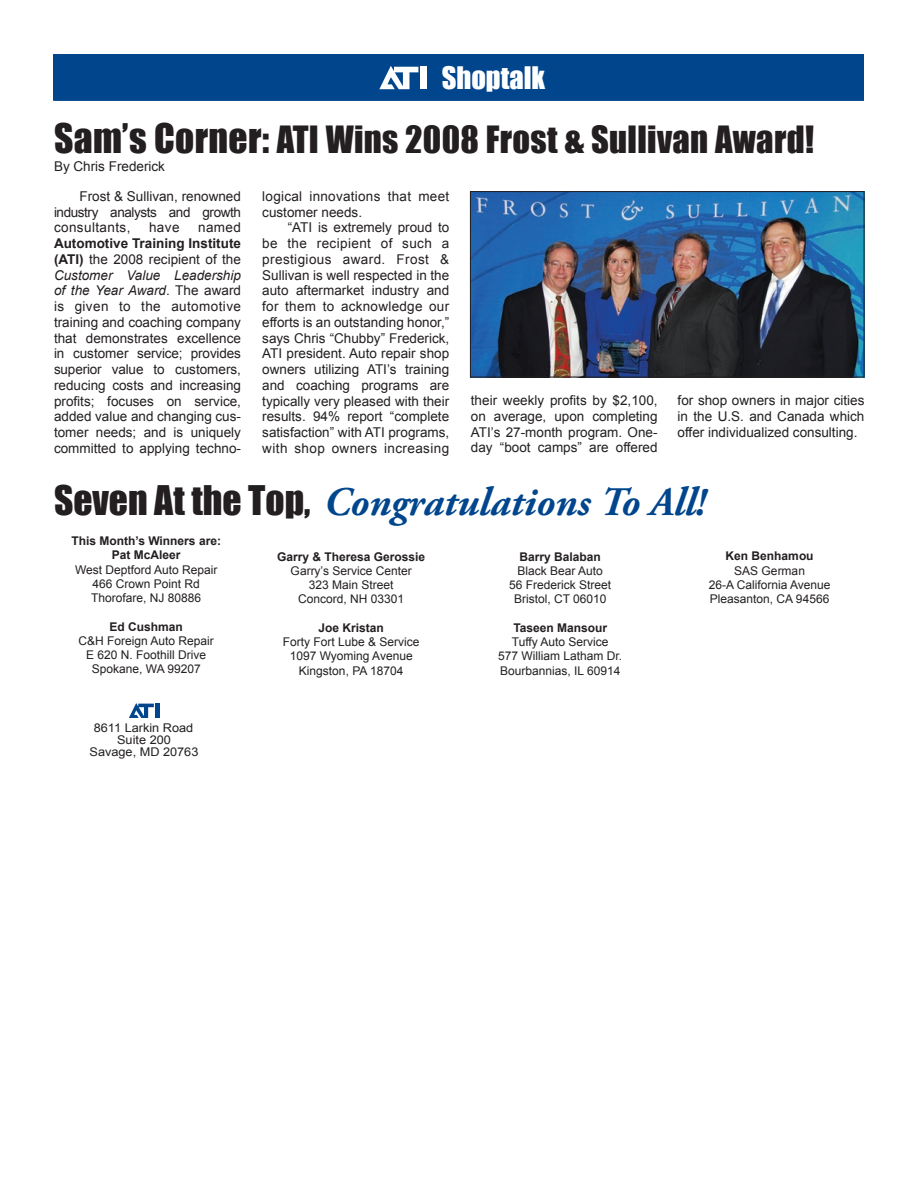
<style>
.page{position:relative;width:918px;height:1188px;background:#fff}
.page>*{position:absolute;margin:0;border:0;box-sizing:border-box;transform-origin:0 0}
.t1{font:italic 700 40.5px "Adobe Garamond Pro";color:#01468d}
.t2{font:34.5px "Impact";letter-spacing:.01em;color:#231f20}
.t3{font:28.5px "Impact";color:#fdfdfd}
.t4{font:28.5px "Impact";color:#fff}
.Body_Text{font:13.5px/15.8px "Arial";color:#231f20;text-align:justify}
.Body_Text-2{font:13.5px/15.8px "Arial";letter-spacing:.02em;color:#231f20}
.t5{font:12px "Arial";color:#231f20}
.t6{font:700 12px/14.2px "Arial";color:#231f20;text-align:center}
.t7{font:12px/12px "Arial";color:#231f20;text-align:center;scale:1.06 1}
.s1{font-size:37.5px}
.s2{font-weight:700}
.s3{font-style:italic}
.s4{font-family:"Impact";font-weight:400;font-style:normal;font-size:37.5px;color:#231f20}
</style>
<div class="page">
<hr style="left:155px;top:704px;width:4px;height:14px;background:#01468d">
<svg style="left:129px;top:703px;width:25px;height:15px"></svg>
<div style="left:54px;top:54px;width:810px;height:47px;background:#01468d"></div>
<img style="left:472px;top:193px;width:390px;height:182px">
<div style="left:470px;top:191px;width:394px;height:186px;border:1px solid #231f20"></div>
<p class="t3" style="left:435px;top:60px;width:104px">Shoptalk</p>
<p class="t4" style="left:442px;top:61px;width:105px">Shoptalk</p>
<p class="t2" style="left:54px;top:118px;width:762px"><span class="s1">Sam’s Corner:</span> ATI Wins 2008 Frost &amp; Sullivan Award!</p>
<p class="Body_Text" style="left:54px;top:159px;width:113px">By Chris Frederick</p>
<p class="Body_Text" style="left:54px;top:188px;width:189px;text-indent:26px">Frost &amp; Sullivan, renowned industry analysts and growth consultants,</p>
<p class="Body_Text" style="left:54px;top:220px;width:189px;text-indent:144px">named <span class="s2">Automotive Training Institute (ATI)</span> the 2008 recipient of the <span class="s3">Customer Value Leadership of the Year Award</span>. The award is given to the automotive training and coaching company that demonstrates excellence in customer service; provides superior value to customers, reducing costs and increasing profits; focuses on service, added value and changing cus&shy;tomer needs; and is uniquely committed to applying techno-</p>
<p class="Body_Text" style="left:149px;top:220px;width:32px">have</p>
<p class="Body_Text-2" style="left:262px;top:188px;width:188px">logical innovations that meet customer needs.</p>
<p class="Body_Text" style="left:262px;top:220px;width:188px;text-indent:26px">“ATI is extremely proud to be the recipient of such a prestigious award. Frost &amp; Sullivan is well respected in the auto aftermarket industry and for them to acknowledge our efforts is an outstanding honor,” says Chris “Chubby” Frederick, ATI president. Auto repair shop owners utilizing ATI’s training and coaching programs are typically very pleased with their results. 94% report “complete satisfaction” with ATI programs, with shop owners increasing</p>
<p class="Body_Text" style="left:471px;top:393px;width:188px">their weekly profits by $2,100, on average, upon completing ATI’s 27-month program. One&shy;day “boot camps” are offered</p>
<p class="Body_Text" style="left:678px;top:392px;width:188px">for shop owners in major cities in the U.S. and Canada which offer individualized consulting.</p>
<p class="t1" style="left:54px;top:479px;width:653px"><span class="s4">Seven At the Top,</span> Congratulations To All!</p>
<p class="t6" style="left:72px;top:534px;width:151px">This Month’s Winners are:<br>Pat McAleer</p>
<p class="t5" style="left:75px;top:563px;width:144px">West Deptford Auto Repair</p>
<p class="t5" style="left:93px;top:577px;width:109px">466 Crown Point Rd</p>
<p class="t5" style="left:91px;top:591px;width:112px">Thorofare, NJ 80886</p>
<p class="t6" style="left:110px;top:619px;width:75px">Ed Cushman</p>
<p class="t5" style="left:79px;top:634px;width:137px">C&amp;H Foreign Auto Repair</p>
<p class="t5" style="left:86px;top:648px;width:122px">E 620 N. Foothill Drive</p>
<p class="t5" style="left:92px;top:662px;width:110px">Spokane, WA 99207</p>
<p class="t7" style="left:90px;top:721px;width:104px">8611 Larkin Road<br>Suite 200<br>Savage, MD 20763</p>
<p class="t6" style="left:277px;top:549px;width:150px">Garry &amp; Theresa Gerossie</p>
<p class="t5" style="left:291px;top:564px;width:123px">Garry’s Service Center</p>
<p class="t5" style="left:309px;top:578px;width:86px">323 Main Street</p>
<p class="t5" style="left:298px;top:592px;width:108px">Concord, NH 03301</p>
<p class="t6" style="left:319px;top:621px;width:67px">Joe Kristan</p>
<p class="t5" style="left:283px;top:635px;width:138px">Forty Fort Lube &amp; Service</p>
<p class="t5" style="left:290px;top:649px;width:125px">1097 Wyoming Avenue</p>
<p class="t5" style="left:299px;top:664px;width:106px">Kingston, PA 18704</p>
<p class="t6" style="left:520px;top:549px;width:83px">Barry Balaban</p>
<p class="t5" style="left:518px;top:564px;width:87px">Black Bear Auto</p>
<p class="t5" style="left:509px;top:578px;width:104px">56 Frederick Street</p>
<p class="t5" style="left:514px;top:592px;width:94px">Bristol, CT 06010</p>
<p class="t6" style="left:513px;top:620px;width:95px">Taseen Mansour</p>
<p class="t5" style="left:512px;top:635px;width:98px">Tuffy Auto Service</p>
<p class="t5" style="left:498px;top:649px;width:126px">577 William Latham Dr.</p>
<p class="t5" style="left:500px;top:664px;width:122px">Bourbannias, IL 60914</p>
<p class="t6" style="left:726px;top:549px;width:90px">Ken Benhamou</p>
<p class="t5" style="left:734px;top:564px;width:72px">SAS German</p>
<p class="t5" style="left:709px;top:578px;width:123px">26-A California Avenue</p>
<p class="t5" style="left:710px;top:592px;width:121px">Pleasanton, CA 94566</p>
</div>
